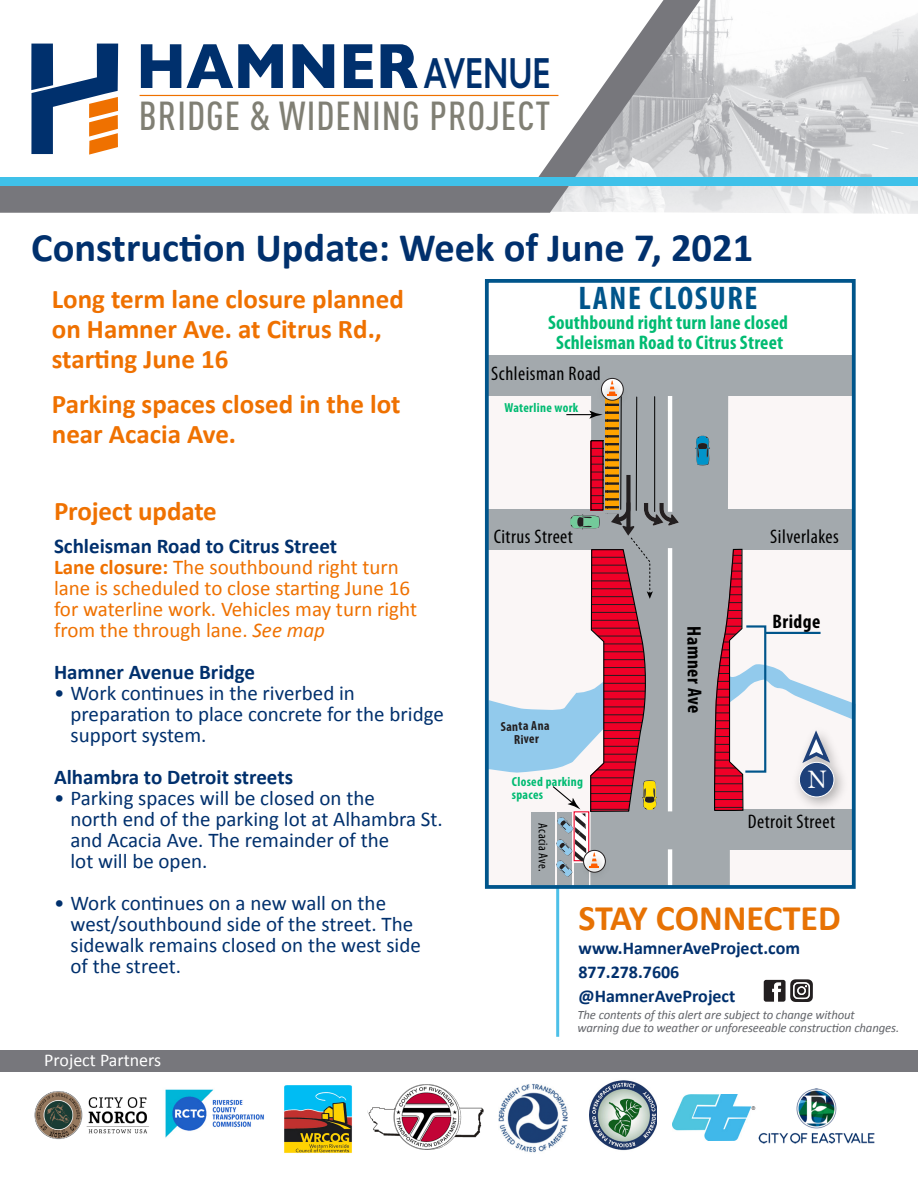
<style>
.page{position:relative;width:918px;height:1188px;background:#fff}
.page>*{position:absolute;margin:0;border:0;box-sizing:border-box;transform-origin:0 0}
.t1{font:700 64.65px "Gill Sans";color:#00306d;scale:.88 1}
.t2{font:600 43.8px "Gill Sans";color:#00306d;scale:.72 1}
.t3{font:700 40.5px "Calibri";color:#00306d}
.t4{font:500 39.9px "DIN Cond";letter-spacing:.025em;color:#807f74}
.t5{font:700 36px "Calibri";color:#e77204}
.t6{font:700 condensed 32.85px "Myriad Pro";letter-spacing:.05em;color:#00558b}
.t7{font:700 27px/30px "Calibri";color:#ef7100}
.t8{font:21px/21px "Calibri";color:#00306d}
.t9{font:21px/21px "Calibri";color:#ef7100}
.t10{font:700 21px "Calibri";color:#00306d}
.t11{font:700 condensed 19.65px/19.6px "Myriad Pro";letter-spacing:.01em;color:#00bb72;text-align:center}
.t12{font:condensed 19.65px "Myriad Pro";letter-spacing:.025em;color:#000}
.t13{font:700 condensed 19.65px "Myriad Pro";letter-spacing:.015em;color:#000}
.t14{font:700 18px "Calibri";color:#00306d}
.t15{font:18px "Calibri";color:#fff}
.t16{font:700 condensed 13.2px/13.2px "Myriad Pro";letter-spacing:.025em;color:#00bb72}
.t17{font:700 condensed 13.2px/13px "Myriad Pro";color:#231f20;text-align:center}
.t18{font:condensed 13.2px "Myriad Pro";letter-spacing:.015em;color:#000}
.t19{font:italic 12.75px/13.5px "Calibri";letter-spacing:-.01em;color:#63656a}
.s1{font-weight:700}
.s2{font-style:italic}
</style>
<div class="page">
<img style="left:748px;top:13px;width:170px;height:201px">
<svg style="left:0;top:0;width:748px;height:213px"></svg>
<hr style="left:140px;top:95px;width:418px;height:1px;background:#ef7100">
<svg style="left:31px;top:44px;width:87px;height:111px"></svg>
<div style="left:0;top:177px;width:918px;height:9px;background:#3fc1e9"></div>
<img style="left:284px;top:1085px;width:68px;height:68px">
<img style="left:758px;top:1088px;width:117px;height:56px">
<img style="left:165px;top:1089px;width:99px;height:49px">
<img style="left:589px;top:1071px;width:68px;height:80px">
<img style="left:498px;top:1084px;width:70px;height:69px">
<img style="left:33px;top:1071px;width:117px;height:69px">
<hr style="left:556px;top:626px;width:3px;height:411px;background:#4dc0e8">
<div style="left:0;top:1050px;width:918px;height:21px;background:#77777c"></div>
<img style="left:369px;top:1084px;width:115px;height:65px">
<img style="left:673px;top:1094px;width:83px;height:46px">
<svg style="left:764px;top:979px;width:49px;height:23px"></svg>
<div style="left:486px;top:355px;width:369px;height:41px;background:#a3a9ad"></div>
<img style="left:604px;top:377px;width:16px;height:4px">
<svg style="left:486px;top:381px;width:370px;height:506px"></svg>
<p class="t1" style="left:136px;top:15px;width:322px">HAMNER</p>
<p class="t2" style="left:424px;top:47px;width:178px">AVENUE</p>
<p class="t4" style="left:139px;top:92px;width:413px">BRIDGE &amp; WIDENING PROJECT</p>
<p class="t3" style="left:31px;top:222px;width:723px">Construction Update: Week of June 7, 2021</p>
<p class="t7" style="left:52px;top:284px;width:353px">Long term lane closure planned on Hamner Ave. at Citrus Rd., starting June 16</p>
<p class="t7" style="left:52px;top:389px;width:350px">Parking spaces closed in the lot near Acacia Ave.</p>
<p class="t7" style="left:54px;top:496px;width:164px">Project update</p>
<p class="t10" style="left:54px;top:533px;width:285px">Schleisman Road to Citrus Street</p>
<p class="t9" style="left:54px;top:557px;width:365px"><span class="s1">Lane closure:</span> The southbound right turn lane is scheduled to close starting June 16 for waterline work. Vehicles may turn right from the through lane. <span class="s2">See map</span></p>
<p class="t10" style="left:54px;top:659px;width:203px">Hamner Avenue Bridge</p>
<p class="t8" style="left:71px;top:683px;width:375px;text-indent:-17px">• Work continues in the riverbed in preparation to place concrete for the bridge support system.</p>
<p class="t10" style="left:54px;top:764px;width:241px">Alhambra to Detroit streets</p>
<p class="t8" style="left:71px;top:788px;width:374px;text-indent:-17px">• Parking spaces will be closed on the<br>north end of the parking lot at Alhambra St. and Acacia Ave. The remainder of the<br>lot will be open.</p>
<p class="t8" style="left:71px;top:893px;width:352px;text-indent:-17px">• Work continues on a new wall on the west/southbound side of the street. The sidewalk remains closed on the west side of the street.</p>
<p class="t15" style="left:44px;top:1049px;width:119px">Project Partners</p>
<p class="t6" style="left:579px;top:278px;width:180px">LANE CLOSURE</p>
<p class="t11" style="left:548px;top:312px;width:241px">Southbound right turn lane closed<br>Schleisman Road to Citrus Street</p>
<p class="t12" style="left:491px;top:362px;width:111px">Schleisman Road</p>
<p class="t16" style="left:504px;top:401px;width:76px">Waterline work</p>
<p class="t12" style="left:494px;top:524px;width:81px">Citrus Street</p>
<p class="t17" style="left:500px;top:720px;width:50px;rotate:-1deg">Santa Ana<br>River</p>
<p class="t16" style="left:512px;top:775px;width:73px">Closed parking spaces</p>
<p class="t18" style="left:551px;top:823px;width:49px;rotate:90deg">Acacia Ave.</p>
<p class="t13" style="left:707px;top:626px;width:89px;rotate:90deg">Hamner Ave</p>
<p class="t12" style="left:770px;top:524px;width:70px">Silverlakes</p>
<p class="t13" style="left:772px;top:609px;width:50px">Bridge</p>
<p class="t12" style="left:748px;top:810px;width:89px">Detroit Street</p>
<p class="t5" style="left:579px;top:895px;width:264px">STAY CONNECTED</p>
<p class="t14" style="left:579px;top:937px;width:223px">www.HamnerAveProject.com</p>
<p class="t14" style="left:579px;top:961px;width:102px">877.278.7606</p>
<p class="t14" style="left:579px;top:985px;width:158px">@HamnerAveProject</p>
<p class="t19" style="left:577px;top:1007px;width:323px">The contents of this alert are subject to change without warning due to weather or unforeseeable construction changes.</p>
</div>
